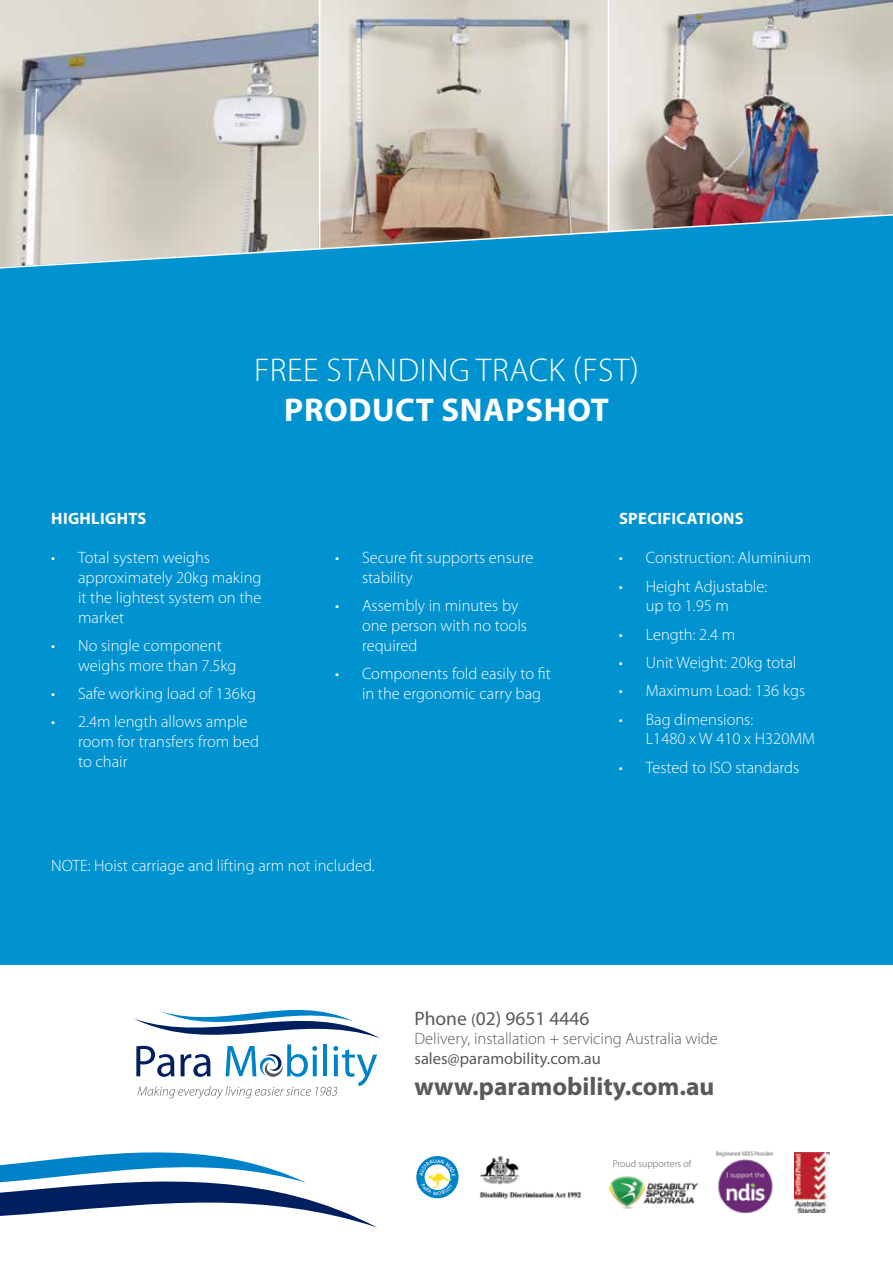
<style>
.page{position:relative;width:893px;height:1263px;background:#fff}
.page>*{position:absolute;margin:0;border:0;box-sizing:border-box;transform-origin:0 0}
.t1{font:300 33px "Myriad Pro";letter-spacing:.02em;color:#fff}
.t2{font:700 33px "Myriad Pro";letter-spacing:.02em;color:#fff}
.t3{font:700 25.5px "Myriad Pro";color:#58595b}
.t4{font:19.5px "Myriad Pro";color:#58595b}
.t5{font:300 16.5px/19.8px "Myriad Pro";color:#fff}
.t6{font:300 16.5px "Myriad Pro";color:#58595b}
.t7{font:16.5px "Myriad Pro";color:#58595b}
.t8{font:700 16.5px "Myriad Pro";letter-spacing:.02em;color:#fff}
.t9{font:300 9.9px "Myriad Pro";color:#58595b}
.s1{font-size:16.5px}
</style>
<div class="page">
<div style="left:0;top:207px;width:893px;height:758px;background:#0093d0"></div>
<img style="left:609px;top:0;width:284px;height:212px">
<img style="left:320px;top:0;width:288px;height:212px">
<img style="left:0;top:0;width:319px;height:212px">
<hr style="left:608px;top:0;width:1px;height:231px;background:#fff">
<hr style="left:319px;top:0;width:1px;height:248px;background:#fff">
<svg style="left:0;top:212px;width:893px;height:57px"></svg>
<svg style="left:134px;top:1010px;width:246px;height:88px"></svg>
<img style="left:794px;top:1152px;width:36px;height:60px">
<img style="left:479px;top:1155px;width:102px;height:45px">
<img style="left:608px;top:1176px;width:91px;height:33px">
<svg style="left:0;top:1152px;width:377px;height:76px"></svg>
<img style="left:716px;top:1151px;width:58px;height:6px">
<img style="left:718px;top:1157px;width:55px;height:57px">
<svg style="left:416px;top:1156px;width:43px;height:42px"></svg>
<h1 class="t1" style="left:254px;top:350px;width:386px">FREE STANDING TRACK (FST)</h1>
<h1 class="t2" style="left:284px;top:388px;width:326px">PRODUCT SNAPSHOT</h1>
<p class="t8" style="left:51px;top:507px;width:97px">HIGHLIGHTS</p>
<p class="t5" style="left:78px;top:548px;width:185px;text-indent:-27px">• Total system weighs approximately 20kg making it the lightest system on the market</p>
<p class="t5" style="left:78px;top:635px;width:160px;text-indent:-27px">• No single component weighs more than 7.5kg</p>
<p class="t5" style="left:51px;top:683px;width:206px">• Safe working load of 136kg</p>
<p class="t5" style="left:78px;top:712px;width:182px;text-indent:-27px">• 2.4m length allows ample room for transfers from bed to chair</p>
<p class="t5" style="left:362px;top:548px;width:173px;text-indent:-27px">• Secure fit supports ensure stability</p>
<p class="t5" style="left:362px;top:596px;width:166px;text-indent:-27px">• Assembly in minutes by one person with no tools required</p>
<p class="t5" style="left:362px;top:664px;width:190px;text-indent:-27px">• Components fold easily to fit in the ergonomic carry bag</p>
<p class="t5" style="left:51px;top:855px;width:325px">NOTE: Hoist carriage and lifting arm not included.</p>
<p class="t8" style="left:619px;top:507px;width:126px">SPECIFICATIONS</p>
<p class="t5" style="left:619px;top:548px;width:194px">• Construction: Aluminium</p>
<p class="t5" style="left:646px;top:576px;width:123px;text-indent:-27px">• Height Adjustable: up to 1.95 m</p>
<p class="t5" style="left:619px;top:624px;width:118px">• Length: 2.4 m</p>
<p class="t5" style="left:619px;top:652px;width:179px">• Unit Weight: 20kg total</p>
<p class="t5" style="left:619px;top:681px;width:188px">• Maximum Load: 136 kgs</p>
<p class="t5" style="left:646px;top:709px;width:171px;text-indent:-27px">• Bag dimensions:<br>L1480 x W 410 x H320MM</p>
<p class="t5" style="left:619px;top:757px;width:182px">• Tested to ISO standards</p>
<p class="t4" style="left:414px;top:1006px;width:177px">Phone <span class="s1">(</span>02) 9651 4446</p>
<p class="t6" style="left:414px;top:1029px;width:305px">Delivery, installation + servicing Australia wide</p>
<p class="t7" style="left:414px;top:1048px;width:188px">sales@paramobility.com.au</p>
<h2 class="t3" style="left:414px;top:1069px;width:301px">www.paramobility.com.au</h2>
<p class="t9" style="left:613px;top:1157px;width:80px">Proud supporters of</p>
</div>
